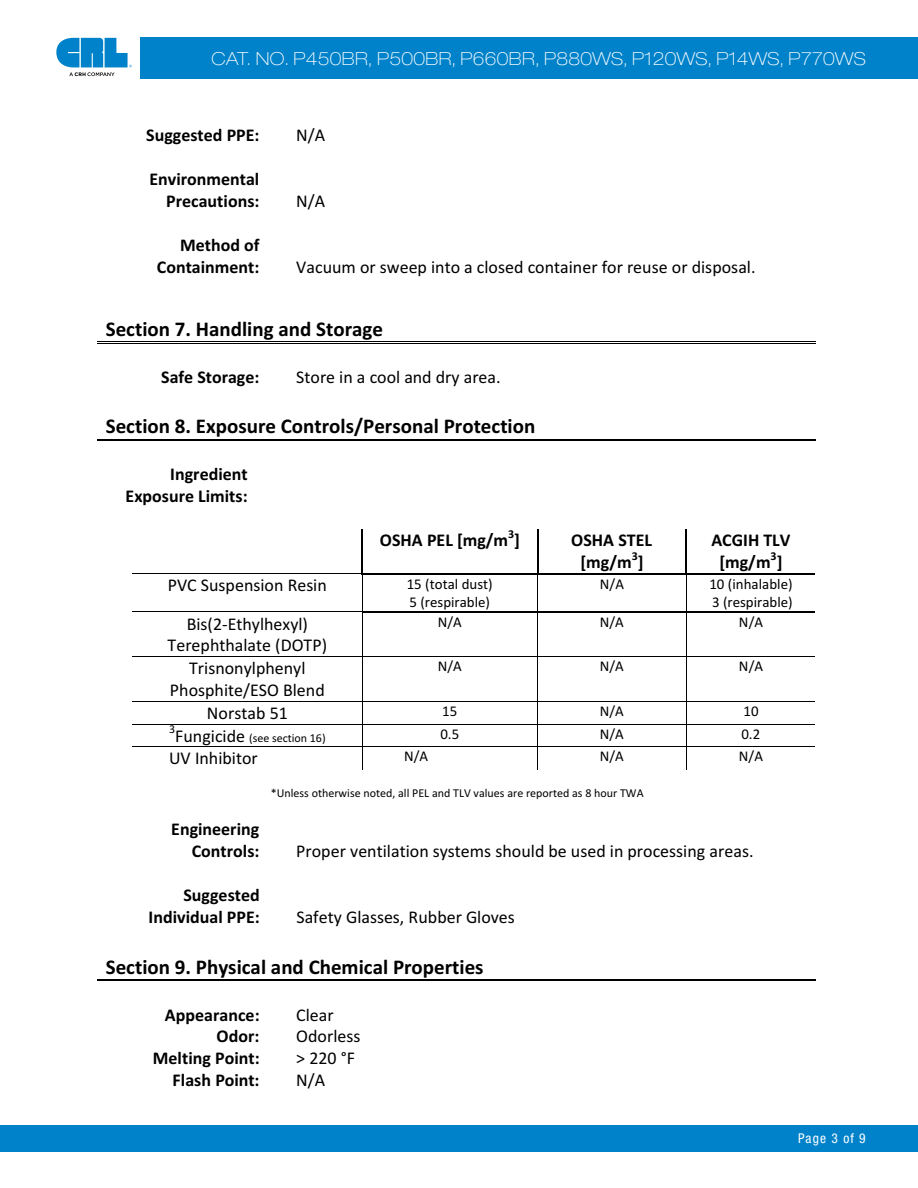
<style>
.page{position:relative;width:918px;height:1188px;background:#fff}
.page>*{position:absolute;margin:0;border:0;box-sizing:border-box;transform-origin:0 0}
.t1{font:700 21px "Calibri";color:#000}
.t2{font:18px/21.9px "Calibri";color:#000;text-align:center}
.t3{font:700 18px/21.9px "Calibri";color:#000;text-align:right}
.t4{font:100 expanded 18px "Helvetica Neue";letter-spacing:.02em;color:#fff}
.t5{font:15px/18.3px "Calibri";color:#000}
.t6{font:condensed 13.5px "Helvetica Neue";letter-spacing:.08em;color:#fff}
.t7{font:12px "Calibri";color:#000}
.t8{font:700 12px "Calibri";color:#000}
.s1{font-size:18px}
</style>
<div class="page">
<div style="left:140px;top:38px;width:778px;height:41px;background:#0082ca"></div>
<div style="left:1px;top:1125px;width:917px;height:27px;background:#0082ca"></div>
<svg style="left:0;top:1125px;width:1px;height:27px"></svg>
<svg style="left:56px;top:38px;width:76px;height:38px"></svg>
<hr style="left:98px;top:341px;width:169px;height:1px;background:#000">
<hr style="left:98px;top:343px;width:169px;height:1px;background:#000">
<svg style="left:267px;top:341px;width:23px;height:3px"></svg>
<hr style="left:290px;top:341px;width:525px;height:1px;background:#000">
<hr style="left:290px;top:343px;width:525px;height:1px;background:#000">
<hr style="left:98px;top:439px;width:157px;height:1px;background:#000">
<hr style="left:98px;top:440px;width:157px;height:1px;background:#000">
<hr style="left:257px;top:439px;width:105px;height:1px;background:#000">
<hr style="left:257px;top:440px;width:105px;height:1px;background:#000">
<hr style="left:364px;top:439px;width:451px;height:1px;background:#000">
<hr style="left:364px;top:440px;width:451px;height:1px;background:#000">
<hr style="left:362px;top:529px;width:1px;height:44px;background:#000">
<hr style="left:537px;top:529px;width:1px;height:44px;background:#000">
<hr style="left:686px;top:529px;width:1px;height:44px;background:#000">
<hr style="left:132px;top:573px;width:123px;height:1px;background:#000">
<hr style="left:256px;top:573px;width:106px;height:1px;background:#000">
<hr style="left:364px;top:573px;width:173px;height:1px;background:#000">
<hr style="left:540px;top:573px;width:146px;height:1px;background:#000">
<hr style="left:688px;top:573px;width:127px;height:1px;background:#000">
<hr style="left:362px;top:574px;width:1px;height:37px;background:#000">
<hr style="left:537px;top:574px;width:1px;height:37px;background:#000">
<hr style="left:686px;top:574px;width:1px;height:37px;background:#000">
<hr style="left:132px;top:611px;width:230px;height:1px;background:#000">
<hr style="left:363px;top:611px;width:174px;height:1px;background:#000">
<hr style="left:539px;top:611px;width:147px;height:1px;background:#000">
<hr style="left:687px;top:611px;width:128px;height:1px;background:#000">
<hr style="left:362px;top:612px;width:1px;height:45px;background:#000">
<hr style="left:537px;top:612px;width:1px;height:45px;background:#000">
<hr style="left:686px;top:612px;width:1px;height:45px;background:#000">
<hr style="left:132px;top:657px;width:230px;height:1px;background:#000">
<hr style="left:363px;top:657px;width:174px;height:1px;background:#000">
<hr style="left:538px;top:657px;width:148px;height:1px;background:#000">
<hr style="left:687px;top:657px;width:128px;height:1px;background:#000">
<hr style="left:362px;top:657px;width:1px;height:44px;background:#000">
<hr style="left:537px;top:657px;width:1px;height:44px;background:#000">
<hr style="left:686px;top:657px;width:1px;height:44px;background:#000">
<hr style="left:132px;top:701px;width:230px;height:1px;background:#000">
<hr style="left:363px;top:701px;width:174px;height:1px;background:#000">
<hr style="left:538px;top:701px;width:148px;height:1px;background:#000">
<hr style="left:687px;top:701px;width:128px;height:1px;background:#000">
<hr style="left:132px;top:724px;width:230px;height:1px;background:#000">
<hr style="left:363px;top:724px;width:174px;height:1px;background:#000">
<hr style="left:538px;top:724px;width:148px;height:1px;background:#000">
<hr style="left:687px;top:724px;width:128px;height:1px;background:#000">
<hr style="left:132px;top:747px;width:230px;height:1px;background:#000">
<hr style="left:363px;top:747px;width:174px;height:1px;background:#000">
<hr style="left:538px;top:747px;width:148px;height:1px;background:#000">
<hr style="left:687px;top:747px;width:128px;height:1px;background:#000">
<svg style="left:362px;top:701px;width:1px;height:68px"></svg>
<svg style="left:537px;top:701px;width:1px;height:68px"></svg>
<svg style="left:686px;top:701px;width:1px;height:68px"></svg>
<hr style="left:98px;top:979px;width:169px;height:1px;background:#000">
<hr style="left:98px;top:981px;width:169px;height:1px;background:#000">
<svg style="left:267px;top:979px;width:23px;height:2px"></svg>
<hr style="left:290px;top:979px;width:525px;height:1px;background:#000">
<hr style="left:290px;top:981px;width:525px;height:1px;background:#000">
<p class="t4" style="left:211px;top:48px;width:656px">CAT. NO. P450BR, P500BR, P660BR, P880WS, P120WS, P14WS, P770WS</p>
<p class="t3" style="left:146px;top:125px;width:115px">Suggested PPE:</p>
<p class="t2" style="left:296px;top:125px;width:31px">N/A</p>
<p class="t3" style="left:149px;top:169px;width:112px">Environmental<br>Precautions:</p>
<p class="t2" style="left:296px;top:191px;width:31px">N/A</p>
<p class="t3" style="left:157px;top:235px;width:104px">Method of<br>Containment:</p>
<p class="t2" style="left:296px;top:257px;width:461px">Vacuum or sweep into a closed container for reuse or disposal.</p>
<p class="t1" style="left:106px;top:321px;width:279px">Section 7. Handling and Storage</p>
<p class="t3" style="left:161px;top:367px;width:100px">Safe Storage:</p>
<p class="t2" style="left:296px;top:367px;width:206px">Store in a cool and dry area.</p>
<p class="t1" style="left:106px;top:418px;width:431px">Section 8. Exposure Controls/Personal Protection</p>
<p class="t3" style="left:126px;top:464px;width:124px">Ingredient<br>Exposure Limits:</p>
<p class="t3" style="left:380px;top:530px;width:142px">OSHA PEL [mg/m ]</p>
<p class="t8" style="left:508px;top:529px;width:8px">3</p>
<p class="t3" style="left:571px;top:530px;width:83px;text-align:center">OSHA STEL [mg/m ]</p>
<p class="t8" style="left:632px;top:551px;width:8px">3</p>
<p class="t3" style="left:711px;top:530px;width:81px;text-align:center">ACGIH TLV [mg/m ]</p>
<p class="t8" style="left:771px;top:551px;width:8px">3</p>
<p class="t2" style="left:168px;top:576px;width:161px">PVC Suspension Resin</p>
<p class="t5" style="left:407px;top:575px;width:88px">15 (total dust)<br>5 (respirable)</p>
<p class="t5" style="left:600px;top:575px;width:26px">N/A</p>
<p class="t5" style="left:709px;top:575px;width:85px">10 (inhalable)<br>3 (respirable)</p>
<p class="t2" style="left:168px;top:614px;width:161px">Bis(2-Ethylhexyl)<br>Terephthalate (DOTP)</p>
<p class="t5" style="left:438px;top:613px;width:26px">N/A</p>
<p class="t5" style="left:600px;top:613px;width:26px">N/A</p>
<p class="t5" style="left:739px;top:613px;width:26px">N/A</p>
<p class="t2" style="left:170px;top:659px;width:156px">Trisnonylphenyl<br>Phosphite/ESO Blend</p>
<p class="t5" style="left:438px;top:658px;width:26px">N/A</p>
<p class="t5" style="left:600px;top:658px;width:26px">N/A</p>
<p class="t5" style="left:739px;top:658px;width:26px">N/A</p>
<p class="t2" style="left:207px;top:703px;width:82px">Norstab 51</p>
<p class="t5" style="left:442px;top:703px;width:17px">15</p>
<p class="t5" style="left:600px;top:703px;width:26px">N/A</p>
<p class="t5" style="left:743px;top:703px;width:17px">10</p>
<p class="t7" style="left:169px;top:725px;width:8px">3</p>
<p class="t7" style="left:175px;top:733px;width:152px"><span class="s1">Fungicide</span> (see section 16)</p>
<p class="t5" style="left:440px;top:726px;width:20px">0.5</p>
<p class="t5" style="left:600px;top:726px;width:26px">N/A</p>
<p class="t5" style="left:741px;top:726px;width:20px">0.2</p>
<p class="t2" style="left:169px;top:749px;width:90px">UV Inhibitor</p>
<p class="t5" style="left:404px;top:748px;width:26px">N/A</p>
<p class="t5" style="left:600px;top:748px;width:26px">N/A</p>
<p class="t5" style="left:739px;top:748px;width:26px">N/A</p>
<p class="t7" style="left:271px;top:789px;width:374px">*Unless otherwise noted, all PEL and TLV values are reported as 8 hour TWA</p>
<p class="t3" style="left:171px;top:819px;width:90px">Engineering<br>Controls:</p>
<p class="t2" style="left:296px;top:841px;width:459px">Proper ventilation systems should be used in processing areas.</p>
<p class="t3" style="left:149px;top:885px;width:113px">Suggested<br>Individual PPE:</p>
<p class="t2" style="left:296px;top:907px;width:220px">Safety Glasses, Rubber Gloves</p>
<p class="t1" style="left:106px;top:958px;width:379px">Section 9. Physical and Chemical Properties</p>
<p class="t3" style="left:165px;top:1005px;width:96px">Appearance:</p>
<p class="t2" style="left:296px;top:1005px;width:39px">Clear</p>
<p class="t3" style="left:217px;top:1027px;width:44px">Odor:</p>
<p class="t2" style="left:296px;top:1027px;width:66px">Odorless</p>
<p class="t3" style="left:153px;top:1049px;width:108px">Melting Point:</p>
<p class="t2" style="left:296px;top:1049px;width:60px">&gt; 220 °F</p>
<p class="t3" style="left:173px;top:1071px;width:88px">Flash Point:</p>
<p class="t2" style="left:296px;top:1071px;width:31px">N/A</p>
<p class="t6" style="left:798px;top:1131px;width:69px">Page 3 of 9</p>
</div>
